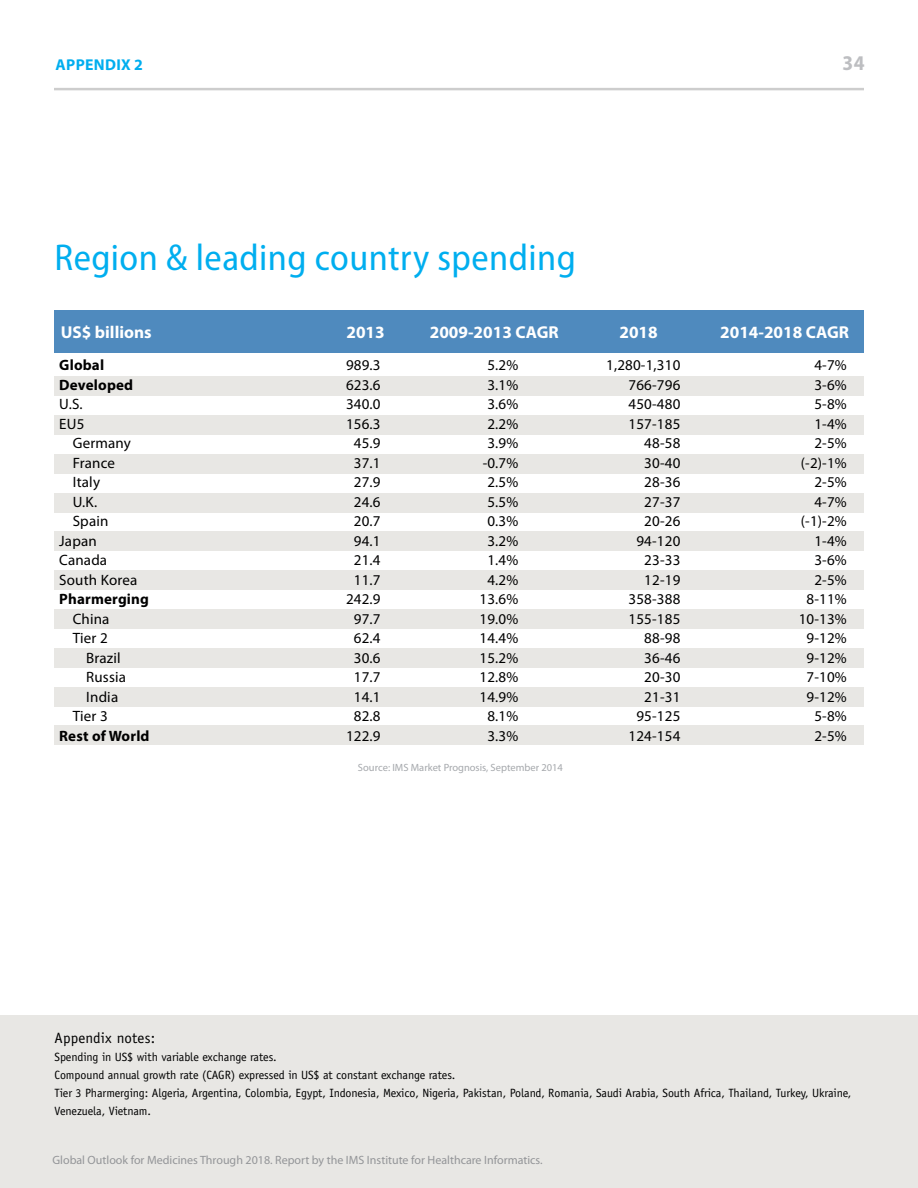
<style>
.page{position:relative;width:918px;height:1188px;background:#fff}
.page>*{position:absolute;margin:0;border:0;box-sizing:border-box;transform-origin:0 0}
.t1{font:semi-condensed 37.5px "Myriad Pro";letter-spacing:.01em;color:#00aeef}
.t2{font:700 semi-condensed 21px "Myriad Pro";color:#bdbec1}
.t3{font:700 17.25px "Myriad Pro";color:#fff}
.t4{font:700 15.75px "Myriad Pro";letter-spacing:.02em;color:#00aeef}
.t5{font:15px/19.5px "Myriad Pro";letter-spacing:.01em;color:#000;text-align:center}
.t6{font:700 15px/19.5px "Myriad Pro";letter-spacing:.01em;color:#000}
.t7{font:15px "Officina Sans Std";letter-spacing:.01em;color:#000}
.t8{font:12px/18px "Officina Sans Std";letter-spacing:-.005em;color:#000}
.t9{font:12px "Myriad Pro";color:#939598}
.t10{font:10.5px "Myriad Pro";color:#a5a8ac}
</style>
<div class="page">
<hr style="left:54px;top:88px;width:810px;height:2px;background:#000">
<div style="left:0;top:1069px;width:918px;height:119px;background:#e8e7e4"></div>
<div style="left:0;top:1015px;width:918px;height:124px;background:#e8e7e4"></div>
<div style="left:54px;top:310px;width:810px;height:43px;background:#4f8abe"></div>
<div style="left:54px;top:376px;width:810px;height:20px;background:#e8e7e4"></div>
<div style="left:54px;top:415px;width:810px;height:20px;background:#e8e7e4"></div>
<div style="left:54px;top:454px;width:810px;height:19px;background:#e8e7e4"></div>
<div style="left:54px;top:493px;width:810px;height:19px;background:#e8e7e4"></div>
<div style="left:54px;top:532px;width:810px;height:19px;background:#e8e7e4"></div>
<div style="left:54px;top:570px;width:810px;height:20px;background:#e8e7e4"></div>
<div style="left:54px;top:609px;width:810px;height:20px;background:#e8e7e4"></div>
<div style="left:54px;top:648px;width:810px;height:20px;background:#e8e7e4"></div>
<div style="left:54px;top:687px;width:810px;height:19px;background:#e8e7e4"></div>
<div style="left:54px;top:726px;width:810px;height:19px;background:#e8e7e4"></div>
<p class="t4" style="left:56px;top:54px;width:89px">Appendix 2</p>
<h1 class="t1" style="left:55px;top:234px;width:523px">Region &amp; leading country spending</h1>
<h2 class="t2" style="left:842px;top:49px;width:24px">34</h2>
<p class="t3" style="left:61px;top:321px;width:92px">US$ billions</p>
<p class="t3" style="left:346px;top:321px;width:40px">2013</p>
<p class="t3" style="left:430px;top:321px;width:130px">2009-2013 CAGR</p>
<p class="t3" style="left:619px;top:321px;width:40px">2018</p>
<p class="t3" style="left:720px;top:321px;width:130px">2014-2018 CAGR</p>
<p class="t5" style="left:346px;top:355px;width:36px">989.3<br>623.6<br>340.0<br>156.3<br>45.9<br>37.1<br>27.9<br>24.6<br>20.7<br>94.1<br>21.4<br>11.7<br>242.9<br>97.7<br>62.4<br>30.6<br>17.7<br>14.1<br>82.8<br>122.9</p>
<p class="t5" style="left:480px;top:355px;width:40px">5.2%<br>3.1%<br>3.6%<br>2.2%<br>3.9% -0.7%<br>2.5%<br>5.5%<br>0.3%<br>3.2%<br>1.4%<br>4.2%<br>13.6%<br>19.0%<br>14.4%<br>15.2%<br>12.8%<br>14.9%<br>8.1%<br>3.3%</p>
<p class="t5" style="left:606px;top:355px;width:76px;text-align:right">1,280-1,310<br>766-796<br>450-480<br>157-185<br>48-58<br>30-40<br>28-36<br>27-37<br>20-26<br>94-120<br>23-33<br>12-19<br>358-388<br>155-185<br>88-98<br>36-46<br>20-30<br>21-31<br>95-125<br>124-154</p>
<p class="t5" style="left:799px;top:355px;width:50px;text-align:right">4-7%<br>3-6%<br>5-8%<br>1-4%<br>2-5% (-2)-1%<br>2-5%<br>4-7% (-1)-2%<br>1-4%<br>3-6%<br>2-5%<br>8-11%<br>10-13%<br>9-12%<br>9-12%<br>7-10%<br>9-12%<br>5-8%<br>2-5%</p>
<p class="t6" style="left:59px;top:355px;width:76px">Global<br>Developed</p>
<p class="t5" style="left:59px;top:394px;width:25px">U.S.</p>
<p class="t5" style="left:59px;top:414px;width:27px">EU5</p>
<p class="t5" style="left:73px;top:433px;width:60px">Germany</p>
<p class="t5" style="left:73px;top:453px;width:44px">France</p>
<p class="t5" style="left:73px;top:472px;width:29px">Italy</p>
<p class="t5" style="left:73px;top:492px;width:26px">U.K.</p>
<p class="t5" style="left:73px;top:511px;width:37px">Spain</p>
<p class="t5" style="left:59px;top:531px;width:39px">Japan</p>
<p class="t5" style="left:59px;top:550px;width:49px">Canada</p>
<p class="t5" style="left:59px;top:570px;width:80px">South Korea</p>
<p class="t6" style="left:59px;top:589px;width:91px">Pharmerging</p>
<p class="t5" style="left:73px;top:609px;width:38px">China</p>
<p class="t5" style="left:73px;top:628px;width:36px">Tier 2</p>
<p class="t5" style="left:86px;top:648px;width:36px">Brazil</p>
<p class="t5" style="left:86px;top:667px;width:41px">Russia</p>
<p class="t5" style="left:86px;top:687px;width:33px">India</p>
<p class="t5" style="left:73px;top:706px;width:36px">Tier 3</p>
<p class="t6" style="left:59px;top:726px;width:92px">Rest of World</p>
<p class="t10" style="left:358px;top:761px;width:207px">Source: IMS Market Prognosis, September 2014</p>
<p class="t7" style="left:55px;top:1029px;width:102px">Appendix notes:</p>
<p class="t8" style="left:55px;top:1048px;width:798px">Spending in US$ with variable exchange rates.<br>Compound annual growth rate (CAGR) expressed in US$ at constant exchange rates.<br>Tier 3 Pharmerging: Algeria, Argentina, Colombia, Egypt, Indonesia, Mexico, Nigeria, Pakistan, Poland, Romania, Saudi Arabia, South Africa, Thailand, Turkey, Ukraine, Venezuela, Vietnam.</p>
<p class="t9" style="left:52px;top:1153px;width:492px">Global Outlook for Medicines Through 2018. Report by the IMS Institute for Healthcare Informatics.</p>
</div>
